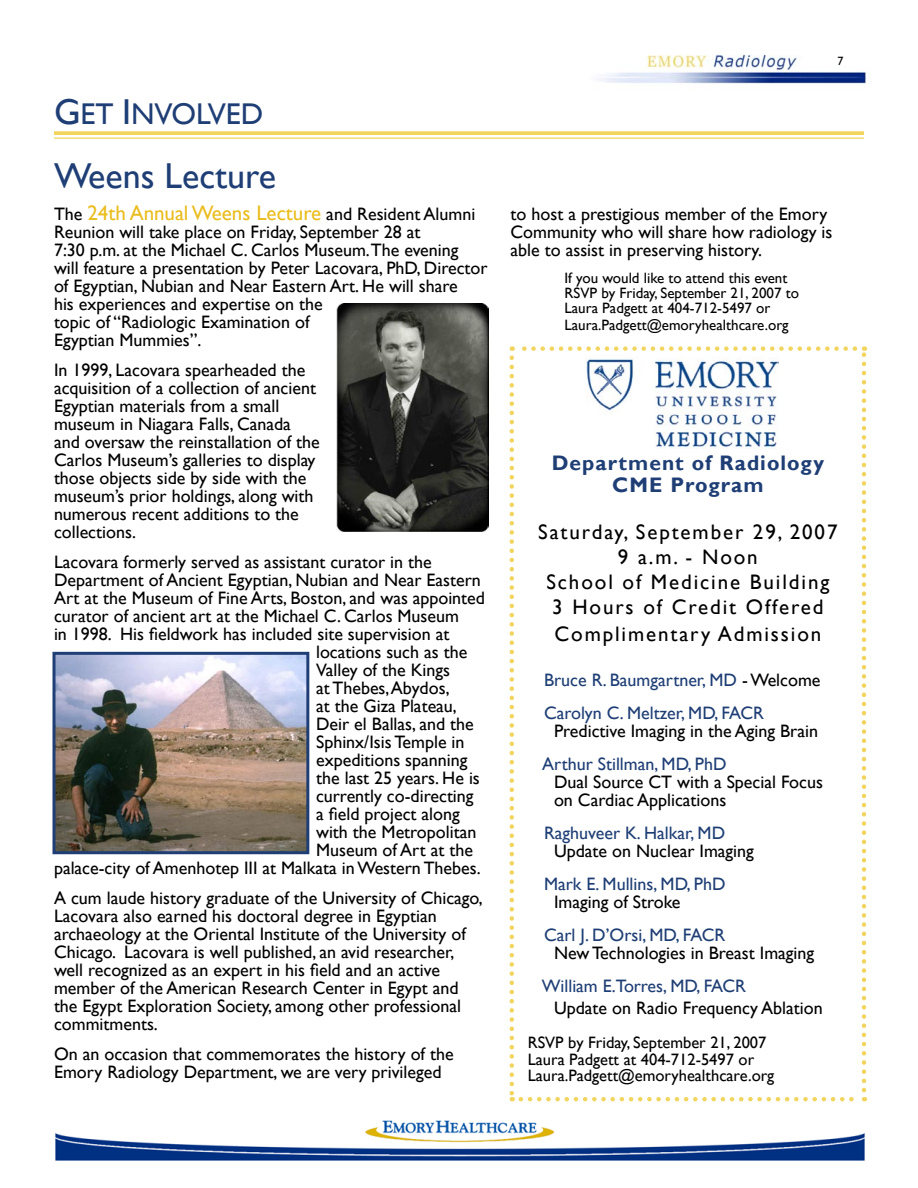
<style>
.page{position:relative;width:918px;height:1188px;background:#fff}
.page>*{position:absolute;margin:0;border:0;box-sizing:border-box;transform-origin:0 0}
.t1{font:36px "Gill Sans";color:#1e3e75}
.t2{font:30px "Gill Sans";color:#1e3e75}
.t3{font:21px/25.7px "Gill Sans";letter-spacing:.09em;color:#000;text-align:center}
.t4{font:21px "Gill Sans";color:#eabd1e}
.t5{font:700 21px/22.5px "Gill Sans";letter-spacing:.05em;color:#1e3e75;text-align:center}
.t6{font:18px/18px "Gill Sans";color:#000}
.t7{font:18px/33px "Gill Sans";color:#1e3e75}
.t8{font:16.5px/16.5px "Gill Sans";color:#000}
.t9{font:15px/15px "Gill Sans";color:#000}
.s1{font-size:36px}
.s2{font-size:18px;color:#000}
.s3{color:#000}
</style>
<div class="page">
<img style="left:597px;top:54px;width:269px;height:30px">
<img style="left:55px;top:1120px;width:810px;height:41px">
<svg style="left:54px;top:131px;width:810px;height:4px;background:#f2d769"></svg>
<hr style="left:54px;top:138px;width:810px;height:1px;background:#f2d55f">
<svg style="left:510px;top:358px;width:4px;height:743px"></svg>
<svg style="left:521px;top:1097px;width:344px;height:4px"></svg>
<svg style="left:862px;top:346px;width:4px;height:744px"></svg>
<svg style="left:512px;top:346px;width:343px;height:5px"></svg>
<img style="left:586px;top:357px;width:193px;height:91px">
<img style="left:336px;top:304px;width:152px;height:228px">
<img style="left:56px;top:656px;width:249px;height:194px">
<div style="left:52px;top:652px;width:257px;height:202px;border:3px solid #1e3e75"></div>
<h2 class="t2" style="left:54px;top:97px;width:211px"><span class="s1">G</span>ET <span class="s1">I</span>NVOLVED</h2>
<h1 class="t1" style="left:54px;top:155px;width:224px">Weens Lecture</h1>
<p class="t4" style="left:54px;top:201px;width:423px"><span class="s2">The</span> 24th Annual Weens Lecture <span class="s2">and Resident Alumni</span></p>
<p class="t6" style="left:54px;top:224px;width:435px">Reunion will take place on Friday, September 28 at<br>7:30 p.m. at the Michael C. Carlos Museum.The evening will feature a presentation by Peter Lacovara, PhD, Director of Egyptian, Nubian and Near Eastern Art. He will share<br>his experiences and expertise on the<br>topic of “Radiologic Examination of<br>Egyptian Mummies”.</p>
<p class="t6" style="left:54px;top:362px;width:267px">In 1 999, Lacovara spearheaded the acquisition of a collection of ancient Egyptian materials from a small museum in Niagara Falls, Canada and oversaw the reinstallation of the Carlos Museum’s galleries to display those objects side by side with the museum’s prior holdings, along with numerous recent additions to the collections.</p>
<p class="t6" style="left:54px;top:554px;width:379px">Lacovara formerly served as assistant curator in the</p>
<p class="t6" style="left:54px;top:572px;width:428px">Department of Ancient Egyptian, Nubian and Near Eastern</p>
<p class="t6" style="left:54px;top:590px;width:433px">Art at the Museum of Fine Arts, Boston, and was appointed</p>
<p class="t6" style="left:54px;top:608px;width:407px">curator of ancient art at the Michael C. Carlos Museum</p>
<p class="t6" style="left:54px;top:626px;width:397px">in 1998. His fieldwork has included site supervision at</p>
<p class="t6" style="left:316px;top:644px;width:153px">locations such as the</p>
<p class="t6" style="left:316px;top:662px;width:136px">Valley of the Kings</p>
<p class="t6" style="left:316px;top:680px;width:135px">at Thebes, Abydos,</p>
<p class="t6" style="left:316px;top:698px;width:142px">at the Giza Plateau,</p>
<p class="t6" style="left:316px;top:716px;width:159px">Deir el Ballas, and the</p>
<p class="t6" style="left:316px;top:734px;width:150px">Sphinx/Isis Temple in</p>
<p class="t6" style="left:316px;top:752px;width:153px">expeditions spanning</p>
<p class="t6" style="left:316px;top:770px;width:165px">the last 25 years. He is</p>
<p class="t6" style="left:316px;top:788px;width:159px">currently co-directing</p>
<p class="t6" style="left:316px;top:806px;width:145px">a field project along</p>
<p class="t6" style="left:316px;top:824px;width:162px">with the Metropolitan</p>
<p class="t6" style="left:316px;top:842px;width:158px">Museum of Art at the</p>
<p class="t6" style="left:54px;top:860px;width:428px">palace-city of Amenhotep III at Malkata in Western Thebes.</p>
<p class="t6" style="left:54px;top:890px;width:430px">A cum laude history graduate of the University of Chicago, Lacovara also earned his doctoral degree in Egyptian archaeology at the Oriental Institute of the University of Chicago. Lacovara is well published, an avid researcher, well recognized as an expert in his field and an active member of the American Research Center in Egypt and the Egypt Exploration Society, among other professional commitments.</p>
<p class="t6" style="left:54px;top:1046px;width:401px">On an occasion that commemorates the history of the<br>Emory Radiology Department, we are very privileged</p>
<p class="t6" style="left:511px;top:205px;width:323px">to host a prestigious member of the Emory<br>Community who will share how radiology is able to assist in preserving history.</p>
<p class="t9" style="left:565px;top:271px;width:236px">If you would like to attend this event<br>RSVP by Friday, September 21 , 2007 to<br>Laura Padgett at 404-71 2-5497 or</p>
<p class="t9" style="left:565px;top:317px;width:226px">Laura.Padgett@emoryhealthcare.org</p>
<p class="t5" style="left:552px;top:452px;width:274px">Department of Radiology<br>CME Program</p>
<p class="t3" style="left:538px;top:519px;width:301px">Saturday, September 29, 2007<br>9 a.m. - Noon<br>School of Medicine Building<br>3 Hours of Credit Offered<br>Complimentary Admission</p>
<p class="t7" style="left:544px;top:664px;width:278px">Bruce R. Baumgartner, MD <span class="s3">- Welcome<br></span>Carolyn C. Meltzer, MD, FACR</p>
<p class="t6" style="left:554px;top:722px;width:265px">Predictive Imaging in the Aging Brain</p>
<p class="t7" style="left:542px;top:748px;width:186px">Arthur Stillman, MD, PhD</p>
<p class="t6" style="left:554px;top:773px;width:270px">Dual Source CT with a Special Focus on Cardiac Applications</p>
<p class="t7" style="left:544px;top:817px;width:183px">Raghuveer K. Halkar, MD</p>
<p class="t6" style="left:554px;top:842px;width:201px">Update on Nuclear Imaging</p>
<p class="t7" style="left:544px;top:868px;width:183px">Mark E. Mullins, MD, PhD</p>
<p class="t6" style="left:554px;top:893px;width:128px">Imaging of Stroke</p>
<p class="t7" style="left:544px;top:919px;width:183px">Carl J. D’Orsi, MD, FACR</p>
<p class="t6" style="left:554px;top:944px;width:262px">New Technologies in Breast Imaging</p>
<p class="t7" style="left:542px;top:970px;width:206px">William E.Torres, MD, FACR</p>
<p class="t6" style="left:554px;top:999px;width:270px">Update on Radio Frequency Ablation</p>
<p class="t8" style="left:528px;top:1035px;width:248px">RSVP by Friday, September 21 , 2007<br>Laura Padgett at 404-71 2-5497 or<br>Laura.Padgett@emoryhealthcare.org</p>
</div>
